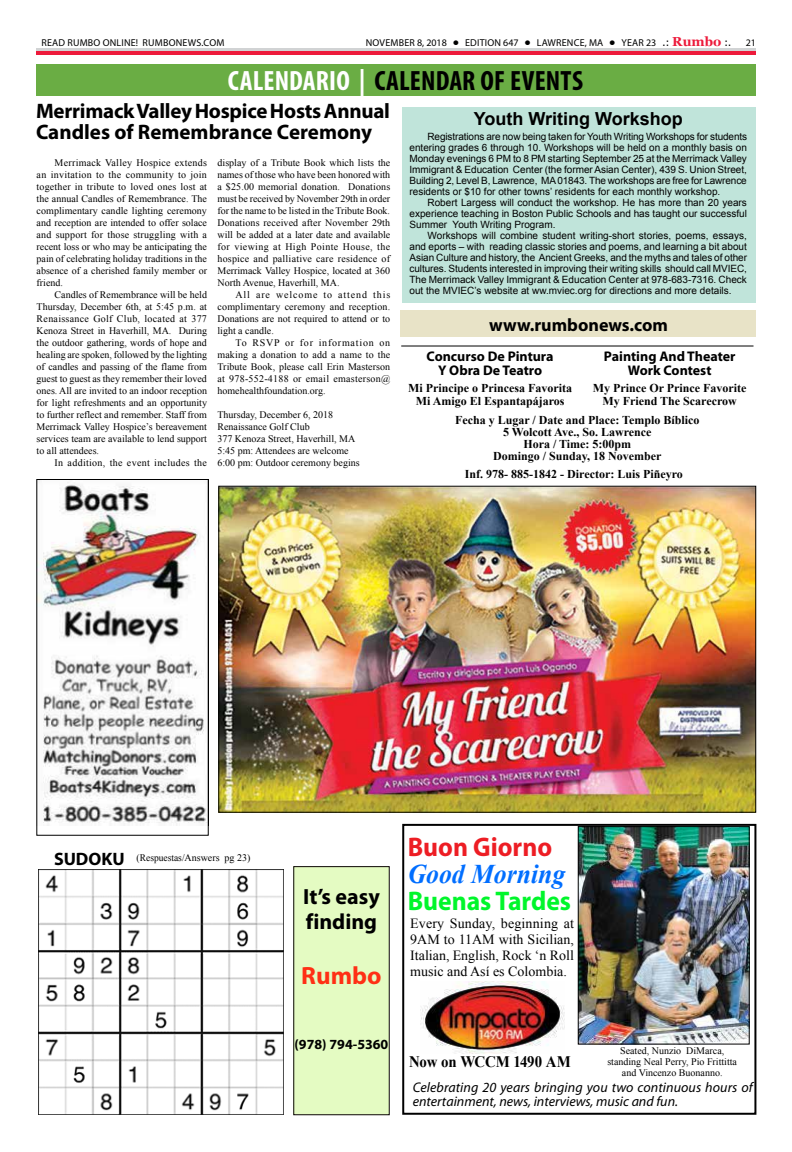
<style>
.page{position:relative;width:792px;height:1152px;background:#fff}
.page>*{position:absolute;margin:0;border:0;box-sizing:border-box;transform-origin:0 0}
.t1{font:700 condensed 28px "Myriad Pro";letter-spacing:.005em;color:#000}
.t2{font:700 27px "Myriad Pro";color:#00f62b;scale:.95 1}
.t3{font:italic 700 27px "Times New Roman";color:#006eff;scale:.95 1}
.t4{font:700 27px "Myriad Pro";color:#ed1d24;scale:.95 1}
.t5{font:700 25px "Myriad Pro";color:#ff2f15}
.t6{font:700 22px/25px "Myriad Pro";color:#000}
.t7{font:700 21px/21px "Myriad Pro";letter-spacing:-.01em;color:#000}
.t8{font:700 18px "Arial";color:#000}
.t9{font:700 18px "Myriad Pro";color:#000}
.t10{font:700 16px "Times New Roman";letter-spacing:-.015em;color:#000;scale:.93 1}
.t11{font:14px/16px "Times New Roman";color:#000;text-align:justify}
.t12{font:italic 14px/14px "Myriad Pro";color:#000}
.t13{font:700 14px/14px "Myriad Pro";color:#000;text-align:center}
.t14{font:700 12px/12px "Times New Roman";color:#000;text-align:center}
.t15{font:10px/12px "Times New Roman";color:#000;text-align:justify}
.t16{font:10px/11px "Arial";color:#000;text-align:justify}
.t17{font:10px "Myriad Pro";letter-spacing:.02em;color:#000}
.t18{font:10px "Times New Roman";color:#000;scale:.95 1}
.t19{font:10px "Times New Roman";letter-spacing:.03em;color:#000}
.s1{font-family:"Tahoma";font-weight:700}
.s2{font-family:"Tahoma"}
.s3{font-family:"Georgia";font-weight:700;font-size:13px;color:#ed1a3b}
.s4{color:#fff}
.s5{font-family:"Myriad Pro";font-weight:700;font-size:18px}
</style>
<div class="page">
<div style="left:36px;top:50px;width:720px;height:5px;background:#ed1a3b"></div>
<hr style="left:36px;top:48px;width:720px;height:2px;background:#d1d3d4">
<div style="left:294px;top:867px;width:95px;height:248px;background:#e4fbc2"></div>
<div style="left:402px;top:107px;width:354px;height:196px;background:#c0e4da"></div>
<div style="left:36px;top:64px;width:719px;height:32px;background:#6aad44"></div>
<div style="left:400px;top:310px;width:356px;height:27px;background:#e8e3c7"></div>
<div style="left:402px;top:824px;width:354px;height:291px;border:2px solid #000"></div>
<img style="left:420px;top:981px;width:144px;height:72px">
<img style="left:580px;top:828px;width:167px;height:214px">
<div style="left:578px;top:826px;width:171px;height:218px;border:1px solid #000"></div>
<img style="left:220px;top:488px;width:534px;height:322px">
<hr style="left:401px;top:346px;width:353px;height:1px;background:#000">
<img style="left:38px;top:870px;width:246px;height:245px">
<img style="left:38px;top:481px;width:169px;height:344px">
<div style="left:36px;top:479px;width:173px;height:357px;border:1px solid #000"></div>
<p class="t17" style="left:41px;top:36px;width:185px">READ RUMBO ONLINE! RUMBONEWS.COM</p>
<p class="t17" style="left:366px;top:36px;width:367px">NOVEMBER 8, 2018 <span class="s1">•</span> EDITION 647 <span class="s1">•</span> LAWRENCE, MA <span class="s1">•</span> YEAR 23 <span class="s2">.:</span> <span class="s3">Rumbo</span> <span class="s2">:.</span></p>
<p class="t17" style="left:746px;top:36px;width:12px">21</p>
<h1 class="t1" style="left:228px;top:63px;width:357px"><span class="s4">CALENDARIO |</span> CALENDAR OF EVENTS</h1>
<h3 class="t7" style="left:36px;top:99px;width:356px">Merrimack Valley Hospice Hosts Annual<br>Candles of Remembrance Ceremony</h3>
<p class="t15" style="left:37px;top:156px;width:172px;text-indent:18px">Merrimack Valley Hospice extends an invitation to the community to join together in tribute to loved ones lost at the annual Candles of Remembrance. The complimentary candle lighting ceremony and reception are intended to offer solace and support for those struggling with a recent loss or who may be anticipating the pain of celebrating holiday traditions in the absence of a cherished family member or friend.</p>
<p class="t15" style="left:37px;top:288px;width:172px;text-indent:18px">Candles of Remembrance will be held Thursday, December 6th, at 5:45 p.m. at Renaissance Golf Club, located at 377<br>Kenoza Street in Haverhill, MA. During the outdoor gathering, words of hope and healing are spoken, followed by the lighting of candles and passing of the flame from guest to guest as they remember their loved ones. All are invited to an indoor reception for light refreshments and an opportunity to further reflect and remember. Staff from Merrimack Valley Hospice’s bereavement services team are available to lend support to all attendees.</p>
<p class="t19" style="left:55px;top:456px;width:154px">In addition, the event includes the</p>
<p class="t15" style="left:217px;top:156px;width:174px">display of a Tribute Book which lists the names of those who have been honored with a $25.00 memorial donation. Donations must be received by November 29th in order for the name to be listed in the Tribute Book.<br>Donations received after November 29th will be added at a later date and available for viewing at High Pointe House, the hospice and palliative care residence of Merrimack Valley Hospice, located at 360<br>North Avenue, Haverhill, MA.</p>
<p class="t15" style="left:217px;top:288px;width:174px;text-indent:18px">All are welcome to attend this complimentary ceremony and reception.<br>Donations are not required to attend or to light a candle.</p>
<p class="t15" style="left:217px;top:336px;width:174px;text-indent:18px">To RSVP or for information on making a donation to add a name to the Tribute Book, please call Erin Masterson at 978-552-4188 or email emasterson@ homehealthfoundation.org.</p>
<p class="t15" style="left:217px;top:408px;width:144px;text-align:left">Thursday, December 6, 2018<br>Renaissance Golf Club<br>377 Kenoza Street, Haverhill, MA<br>5:45 pm: Attendees are welcome<br>6:00 pm: Outdoor ceremony begins</p>
<h3 class="t8" style="left:474px;top:107px;width:210px">Youth Writing Workshop</h3>
<p class="t16" style="left:410px;top:132px;width:339px;text-indent:18px">Registrations are now being taken for Youth Writing Workshops for students entering grades 6 through 10. Workshops will be held on a monthly basis on Monday evenings 6 PM to 8 PM starting September 25 at the Merrimack Valley Immigrant &amp; Education Center (the former Asian Center), 439 S. Union Street, Building 2, Level B, Lawrence, MA 01843. The workshops are free for Lawrence residents or $10 for other towns’ residents for each monthly workshop.</p>
<p class="t16" style="left:410px;top:198px;width:339px;text-indent:18px">Robert Largess will conduct the workshop. He has more than 20 years experience teaching in Boston Public Schools and has taught our successful Summer Youth Writing Program.</p>
<p class="t16" style="left:410px;top:231px;width:339px;text-indent:18px">Workshops will combine student writing-short stories, poems, essays, and eports – with reading classic stories and poems, and learning a bit about Asian Culture and history, the Ancient Greeks, and the myths and tales of other cultures. Students interested in improving their writing skills should call MVIEC, The Merrimack Valley Immigrant &amp; Education Center at 978-683-7316. Check out the MVIEC’s website at ww.mviec.org for directions and more details.</p>
<h3 class="t9" style="left:489px;top:313px;width:180px">www.rumbonews.com</h3>
<h3 class="t13" style="left:427px;top:348px;width:128px">Concurso De Pintura<br>Y Obra De Teatro</h3>
<p class="t14" style="left:408px;top:381px;width:165px;line-height:13px">Mi Principe o Princesa Favorita<br>Mi Amigo El Espantapájaros</p>
<h3 class="t13" style="left:604px;top:348px;width:133px">Painting And Theater<br>Work Contest</h3>
<p class="t14" style="left:593px;top:381px;width:155px;line-height:13px">My Prince Or Prince Favorite<br>My Friend The Scarecrow</p>
<p class="t14" style="left:455px;top:414px;width:246px">Fecha y Lugar / Date and Place: Templo Bíblico<br>5 Wolcott Ave., So. Lawrence<br>Hora / Time: 5:00pm<br>Domingo / Sunday, 18 November</p>
<p class="t14" style="left:465px;top:468px;width:219px">Inf. 978- 885-1842 - Director: Luis Piñeyro</p>
<p class="t18" style="left:54px;top:851px;width:208px"><span class="s5">SUDOKU</span> (Respuestas/Answers pg 23)</p>
<h3 class="t6" style="left:303px;top:883px;width:78px">It’s easy finding</h3>
<h3 class="t5" style="left:301px;top:959px;width:82px">Rumbo</h3>
<h2 class="t4" style="left:408px;top:829px;width:154px">Buon Giorno</h2>
<h2 class="t3" style="left:408px;top:855px;width:167px">Good Morning</h2>
<h2 class="t2" style="left:408px;top:883px;width:173px">Buenas Tardes</h2>
<h3 class="t11" style="left:410px;top:916px;width:165px">Every Sunday, beginning at 9AM to 11AM with Sicilian, Italian, English, Rock ‘n Roll music and Así es Colombia.</h3>
<h3 class="t13" style="left:295px;top:1036px;width:95px">(978) 794-5360</h3>
<p class="t15" style="left:607px;top:1045px;width:131px;line-height:11px;text-align:center">Seated, Nunzio DiMarca, standing Neal Perry, Pio Frittitta and Vincenzo Buonanno.</p>
<h3 class="t10" style="left:409px;top:1050px;width:175px">Now on WCCM 1490 AM</h3>
<h3 class="t12" style="left:413px;top:1080px;width:342px">Celebrating 20 years bringing you two continuous hours of entertainment, news, interviews, music and fun.</h3>
</div>
